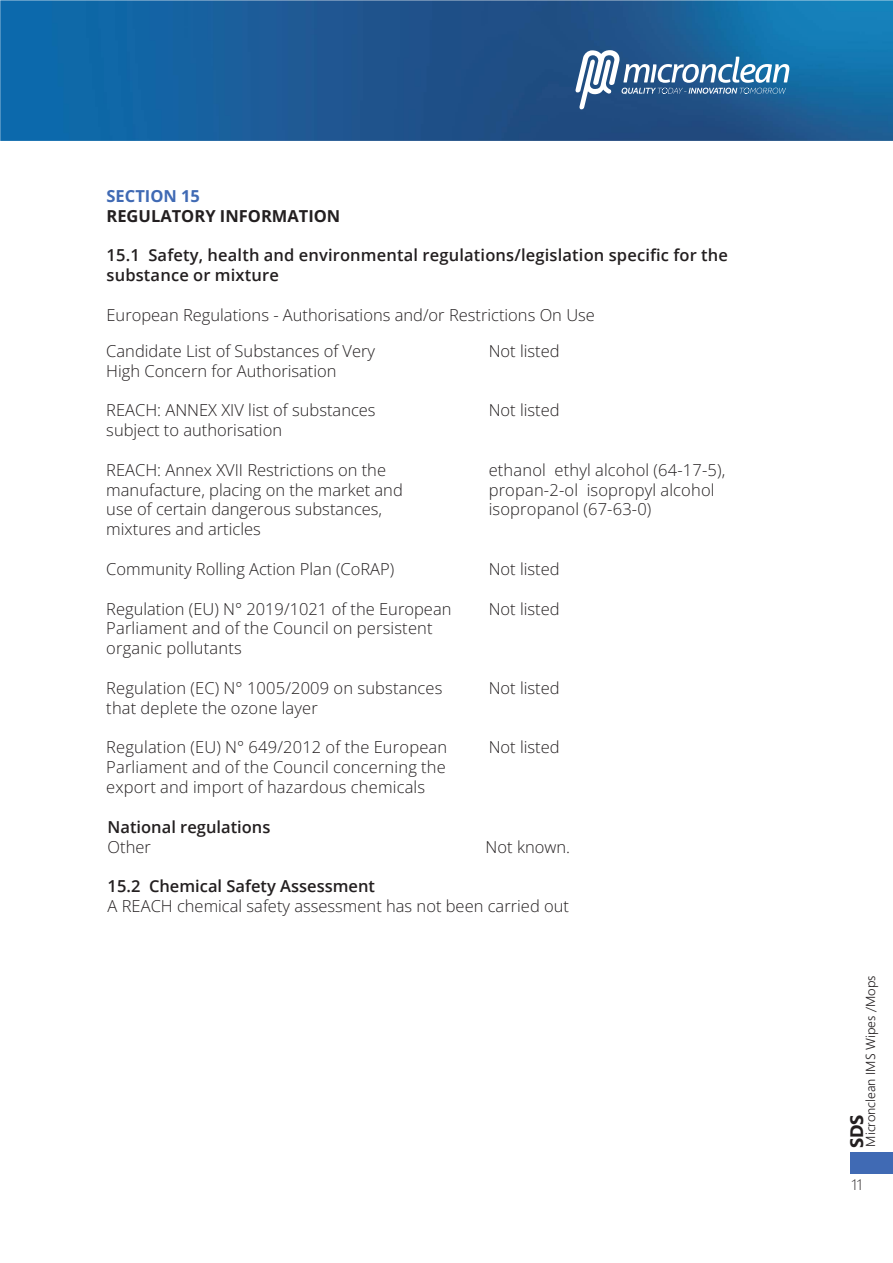
<style>
.page{position:relative;width:893px;height:1263px;background:#fff}
.page>*{position:absolute;margin:0;border:0;box-sizing:border-box;transform-origin:0 0}
.t1{font:700 18px "Segoe UI";color:#231f20}
.t2{font:300 16.5px/19.8px "Open Sans";color:#231f20}
.t3{font:600 16.5px/19.8px "Open Sans";letter-spacing:.01em;color:#231f20}
.t4{font:700 16.5px "Open Sans";color:#231f20}
.t5{font:700 16.5px "Open Sans";color:#406ab4}
.t6{font:300 15px "Segoe UI";color:#231f20}
.t7{font:300 13.05px "Segoe UI";color:#231f20}
</style>
<div class="page">
<img style="left:0;top:0;width:893px;height:141px">
<svg style="left:575px;top:50px;width:214px;height:59px"></svg>
<div style="left:850px;top:1152px;width:43px;height:22px;background:#406ab4"></div>
<p class="t5" style="left:106px;top:184px;width:95px">SECTION 15</p>
<p class="t4" style="left:106px;top:204px;width:235px">REGULATORY INFORMATION</p>
<p class="t3" style="left:106px;top:245px;width:623px">15.1 Safety, health and environmental regulations/legislation specific for the substance or mixture</p>
<p class="t2" style="left:106px;top:304px;width:490px">European Regulations - Authorisations and/or Restrictions On Use</p>
<p class="t2" style="left:106px;top:341px;width:270px">Candidate List of Substances of Very<br>High Concern for Authorisation</p>
<p class="t2" style="left:106px;top:400px;width:271px">REACH: ANNEX XIV list of substances subject to authorisation</p>
<p class="t2" style="left:106px;top:459px;width:298px">REACH: Annex XVII Restrictions on the manufacture, placing on the market and use of certain dangerous substances, mixtures and articles</p>
<p class="t2" style="left:106px;top:558px;width:289px">Community Rolling Action Plan (CoRAP)</p>
<p class="t2" style="left:106px;top:598px;width:347px">Regulation (EU) N° 2019/1021 of the European<br>Parliament and of the Council on persistent organic pollutants</p>
<p class="t2" style="left:106px;top:677px;width:338px">Regulation (EC) N° 1005/2009 on substances that deplete the ozone layer</p>
<p class="t2" style="left:106px;top:737px;width:342px;text-align:justify">Regulation (EU) N° 649/2012 of the European Parliament and of the Council concerning the export and import of hazardous chemicals</p>
<p class="t2" style="left:489px;top:341px;width:72px">Not listed</p>
<p class="t2" style="left:489px;top:400px;width:72px">Not listed</p>
<p class="t2" style="left:489px;top:459px;width:238px">ethanol ethyl alcohol (64-17-5), propan-2-ol isopropyl alcohol isopropanol (67-63-0)</p>
<p class="t2" style="left:489px;top:558px;width:72px">Not listed</p>
<p class="t2" style="left:489px;top:598px;width:72px">Not listed</p>
<p class="t2" style="left:489px;top:677px;width:72px">Not listed</p>
<p class="t2" style="left:489px;top:737px;width:72px">Not listed</p>
<p class="t3" style="left:108px;top:817px;width:164px">National regulations</p>
<p class="t2" style="left:108px;top:836px;width:45px">Other</p>
<p class="t2" style="left:486px;top:836px;width:86px">Not known.</p>
<p class="t3" style="left:108px;top:876px;width:269px">15.2 Chemical Safety Assessment</p>
<p class="t2" style="left:108px;top:896px;width:463px">A REACH chemical safety assessment has not been carried out</p>
<p class="t7" style="left:858px;top:1147px;width:173px;rotate:-90deg">Micronclean IMS Wipes /Mops</p>
<p class="t1" style="left:840px;top:1148px;width:35px;rotate:-90deg">SDS</p>
<p class="t6" style="left:852px;top:1170px;width:12px">11</p>
</div>
